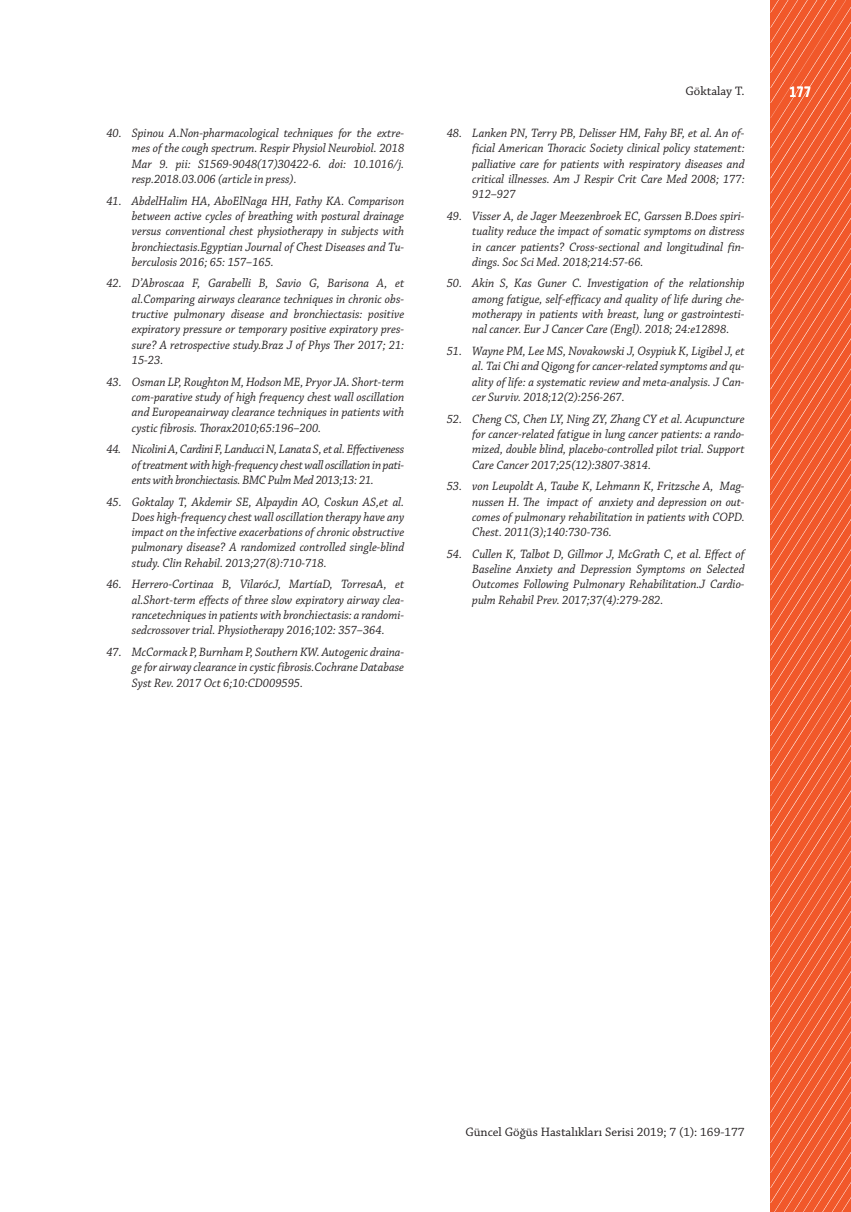
<style>
.page{position:relative;width:851px;height:1212px;background:#fff}
.page>*{position:absolute;margin:0;border:0;box-sizing:border-box;transform-origin:0 0}
.t1{font:700 15px "Alwyn OT";color:#fff;scale:.85 1}
.t2{font:12.9px "Chaparral Pro";color:#231f20}
.t3{font:italic 12.75px/15.3px "Chaparral Pro";color:#231f20;text-align:justify;scale:.95 1}
</style>
<div class="page">
<svg style="left:770px;top:0;width:80px;height:1212px;background:#f16135"></svg>
<p class="t3" style="left:132px;top:126px;width:288px;text-indent:-26px">40. Spinou A.Non-pharmacological techniques for the extre&shy;mes of the cough spectrum. Respir Physiol Neurobiol. 2018<br>Mar 9. pii: S1569-9048(17)30422-6. doi: 10.1016/j. resp.2018.03.006 (article in press).</p>
<p class="t3" style="left:132px;top:193px;width:288px;text-indent:-26px">41. AbdelHalim HA, AboElNaga HH, Fathy KA. Comparison between active cycles of breathing with postural drainage versus conventional chest physiotherapy in subjects with bronchiectasis.Egyptian Journal of Chest Diseases and Tu&shy;berculosis 2016; 65: 157–165.</p>
<p class="t3" style="left:132px;top:276px;width:288px;text-indent:-26px">42. D’Abroscaa F, Garabelli B, Savio G, Barisona A, et al.Comparing airways clearance techniques in chronic obs&shy;tructive pulmonary disease and bronchiectasis: positive expiratory pressure or temporary positive expiratory pres&shy;sure? A retrospective study.Braz J of Phys Ther 2017; 21:<br>15-23.</p>
<p class="t3" style="left:132px;top:374px;width:288px;text-indent:-26px">43. Osman LP, Roughton M, Hodson ME, Pryor JA. Short-term com-parative study of high frequency chest wall oscillation and Europeanairway clearance techniques in patients with cystic fibrosis. Thorax2010;65:196–200.</p>
<p class="t3" style="left:132px;top:442px;width:288px;text-indent:-26px">44. Nicolini A, Cardini F, Landucci N, Lanata S, et al. Effectiveness of treatment with high-frequency chest wall oscillation in pati&shy;ents with bronchiectasis. BMC Pulm Med 2013;13: 21.</p>
<p class="t3" style="left:132px;top:494px;width:288px;text-indent:-26px">45. Goktalay T, Akdemir SE, Alpaydin AO, Coskun AS,et al.<br>Does high-frequency chest wall oscillation therapy have any impact on the infective exacerbations of chronic obstructive pulmonary disease? A randomized controlled single-blind study. Clin Rehabil. 2013;27(8):710-718.</p>
<p class="t3" style="left:132px;top:577px;width:288px;text-indent:-26px">46. Herrero-Cortinaa B, VilarócJ, MartíaD, TorresaA, et al.Short-term effects of three slow expiratory airway clea&shy;rancetechniques in patients with bronchiectasis: a randomi&shy;sedcrossover trial. Physiotherapy 2016;102: 357–364.</p>
<p class="t3" style="left:132px;top:645px;width:288px;text-indent:-26px">47. McCormack P, Burnham P, Southern KW. Autogenic draina&shy;ge for airway clearance in cystic fibrosis.Cochrane Database Syst Rev. 2017 Oct 6;10:CD009595.</p>
<p class="t2" style="left:685px;top:83px;width:61px">Göktalay T.</p>
<p class="t1" style="left:788px;top:82px;width:28px">177</p>
<p class="t3" style="left:472px;top:126px;width:288px;text-indent:-26px">48. Lanken PN, Terry PB, Delisser HM, Fahy BF, et al. An of&shy;ficial American Thoracic Society clinical policy statement: palliative care for patients with respiratory diseases and critical illnesses. Am J Respir Crit Care Med 2008; 177:<br>912–927</p>
<p class="t3" style="left:472px;top:209px;width:288px;text-indent:-26px">49. Visser A, de Jager Meezenbroek EC, Garssen B.Does spiri&shy;tuality reduce the impact of somatic symptoms on distress in cancer patients? Cross-sectional and longitudinal fin&shy;dings. Soc Sci Med. 2018;214:57-66.</p>
<p class="t3" style="left:472px;top:276px;width:288px;text-indent:-26px">50. Akin S, Kas Guner C. Investigation of the relationship among fatigue, self-efficacy and quality of life during che&shy;motherapy in patients with breast, lung or gastrointesti&shy;nal cancer. Eur J Cancer Care (Engl). 2018; 24:e12898.</p>
<p class="t3" style="left:472px;top:344px;width:288px;text-indent:-26px">51. Wayne PM, Lee MS, Novakowski J, Osypiuk K, Ligibel J, et al. Tai Chi and Qigong for cancer-related symptoms and qu&shy;ality of life: a systematic review and meta-analysis. J Can&shy;cer Surviv. 2018;12(2):256-267.</p>
<p class="t3" style="left:472px;top:411px;width:288px;text-indent:-26px">52. Cheng CS, Chen LY, Ning ZY, Zhang CY et al. Acupuncture for cancer-related fatigue in lung cancer patients: a rando&shy;mized, double blind, placebo-controlled pilot trial. Support Care Cancer 2017;25(12):3807-3814.</p>
<p class="t3" style="left:472px;top:479px;width:288px;text-indent:-26px">53. von Leupoldt A, Taube K, Lehmann K, Fritzsche A, Mag&shy;nussen H. The impact of anxiety and depression on out&shy;comes of pulmonary rehabilitation in patients with COPD.<br>Chest. 2011(3);140:730-736.</p>
<p class="t3" style="left:472px;top:547px;width:288px;text-indent:-26px">54. Cullen K, Talbot D, Gillmor J, McGrath C, et al. Effect of Baseline Anxiety and Depression Symptoms on Selected Outcomes Following Pulmonary Rehabilitation.J Cardio&shy;pulm Rehabil Prev. 2017;37(4):279-282.</p>
<p class="t2" style="left:465px;top:1125px;width:281px">Güncel Göğüs Hastalıkları Serisi 2019; 7 (1): 169-177</p>
</div>
